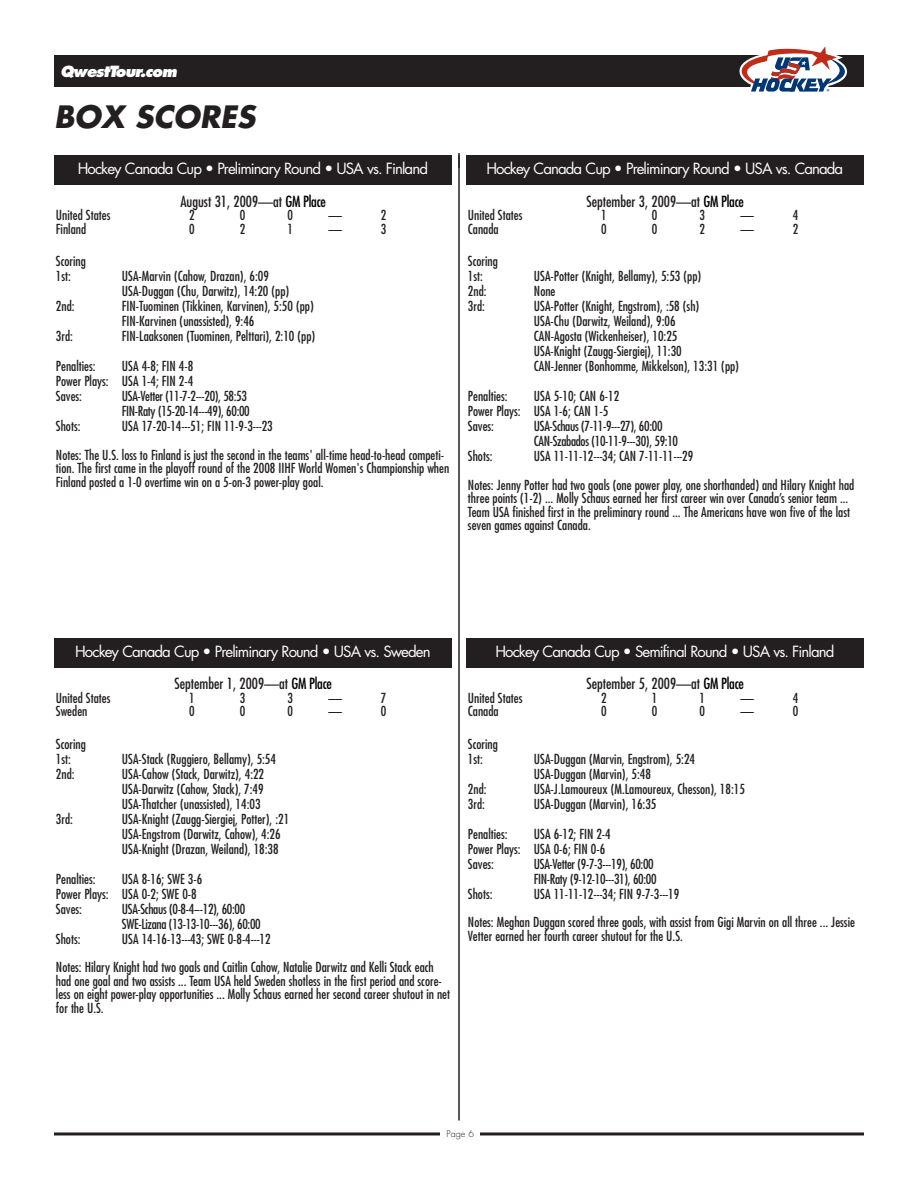
<style>
.page{position:relative;width:918px;height:1188px;background:#fff}
.page>*{position:absolute;margin:0;border:0;box-sizing:border-box;transform-origin:0 0}
.t1{font:italic 700 30px "Futura";color:#231f20}
.t2{font:15px/32.4px "Futura";letter-spacing:-.06em;color:#fff;text-align:center}
.t3{font:italic 800 15px "Futura";letter-spacing:-.06em;color:#fff}
.t4{font:condensed 13.5px/15px "Futura";color:#231f20}
.t5{font:condensed 13.5px/15px "Futura";letter-spacing:-.025em;color:#231f20}
.t6{font:300 9px "Futura";color:#231f20}
.s1{font-stretch:condensed;color:#231f20}
.s2{font-stretch:condensed;color:#000}
</style>
<div class="page">
<div style="left:54px;top:56px;width:810px;height:31px;background:#231f20"></div>
<svg style="left:740px;top:46px;width:107px;height:46px"></svg>
<hr style="left:54px;top:1132px;width:810px;height:3px;background:#231f20">
<div style="left:441px;top:1130px;width:39px;height:20px;background:#fff"></div>
<hr style="left:458px;top:155px;width:2px;height:965px;background:#231f20">
<div style="left:54px;top:155px;width:398px;height:30px;background:#231f20"></div>
<div style="left:54px;top:638px;width:398px;height:30px;background:#231f20"></div>
<div style="left:466px;top:155px;width:398px;height:30px;background:#231f20"></div>
<div style="left:466px;top:638px;width:398px;height:30px;background:#231f20"></div>
<p class="t3" style="left:60px;top:64px;width:118px">QwestTour.com</p>
<h1 class="t1" style="left:54px;top:103px;width:203px">BOX SCORES</h1>
<p class="t2" style="left:78px;top:154px;width:352px">Hockey Canada Cup • Preliminary Round • USA vs. Finland<br><span class="s1">August 31, 2009—at</span> <span class="s2">GM Place</span></p>
<p class="t4" style="left:56px;top:209px;width:56px">United States</p>
<p class="t4" style="left:189px;top:209px;width:7px">2</p>
<p class="t4" style="left:240px;top:209px;width:7px">0</p>
<p class="t4" style="left:287px;top:209px;width:7px">0</p>
<p class="t4" style="left:328px;top:209px;width:15px">—</p>
<p class="t4" style="left:381px;top:209px;width:7px">2</p>
<p class="t4" style="left:56px;top:222px;width:32px">Finland</p>
<p class="t4" style="left:189px;top:222px;width:7px">0</p>
<p class="t4" style="left:240px;top:222px;width:7px">2</p>
<p class="t4" style="left:287px;top:222px;width:7px">1</p>
<p class="t4" style="left:328px;top:222px;width:15px">—</p>
<p class="t4" style="left:381px;top:222px;width:7px">3</p>
<p class="t4" style="left:56px;top:254px;width:32px">Scoring<br>1st:</p>
<p class="t4" style="left:122px;top:269px;width:169px">USA-Marvin (Cahow, Drazan), 6:09<br>USA-Duggan (Chu, Darwitz), 14:20 (pp)</p>
<p class="t4" style="left:56px;top:299px;width:20px">2nd:</p>
<p class="t4" style="left:122px;top:299px;width:193px">FIN-Tuominen (Tikkinen, Karvinen), 5:50 (pp)<br>FIN-Karvinen (unassisted), 9:46</p>
<p class="t4" style="left:56px;top:329px;width:19px">3rd:</p>
<p class="t4" style="left:122px;top:329px;width:195px">FIN-Laaksonen (Tuominen, Pelttari), 2:10 (pp)</p>
<p class="t4" style="left:56px;top:359px;width:41px">Penalties:</p>
<p class="t4" style="left:56px;top:359px;width:139px;text-align:justify;text-indent:66px">USA 4-8; FIN 4-8<br>Power Plays: USA 1-4; FIN 2-4<br>Saves:</p>
<p class="t5" style="left:122px;top:389px;width:129px">USA-Vetter (11-7-2---20), 58:53<br>FIN-Raty (15-20-14---49), 60:00</p>
<p class="t4" style="left:56px;top:419px;width:26px">Shots:</p>
<p class="t4" style="left:56px;top:413px;width:390px;line-height:28.5px;text-indent:66px">USA 17-20-14---51; FIN 11-9-3---23<br>Notes: The U.S. loss to Finland is just the second in the teams' all-time head-to-head competi-</p>
<p class="t4" style="left:56px;top:462px;width:395px;line-height:13.5px">tion. The first came in the playoff round of the 2008 IIHF World Women's Championship when<br>Finland posted a 1-0 overtime win on a 5-on-3 power-play goal.</p>
<p class="t2" style="left:486px;top:154px;width:358px">Hockey Canada Cup • Preliminary Round • USA vs. Canada<br><span class="s1">September 3, 2009—at</span> <span class="s2">GM Place</span></p>
<p class="t4" style="left:468px;top:209px;width:56px">United States</p>
<p class="t4" style="left:601px;top:209px;width:7px">1</p>
<p class="t4" style="left:652px;top:209px;width:7px">0</p>
<p class="t4" style="left:699px;top:209px;width:7px">3</p>
<p class="t4" style="left:740px;top:209px;width:15px">—</p>
<p class="t4" style="left:793px;top:209px;width:7px">4</p>
<p class="t4" style="left:468px;top:222px;width:32px">Canada</p>
<p class="t4" style="left:601px;top:222px;width:7px">0</p>
<p class="t4" style="left:652px;top:222px;width:7px">0</p>
<p class="t4" style="left:699px;top:222px;width:7px">2</p>
<p class="t4" style="left:740px;top:222px;width:15px">—</p>
<p class="t4" style="left:793px;top:222px;width:7px">2</p>
<p class="t4" style="left:468px;top:254px;width:32px">Scoring<br>1st:</p>
<p class="t4" style="left:534px;top:269px;width:169px">USA-Potter (Knight, Bellamy), 5:53 (pp)</p>
<p class="t4" style="left:468px;top:284px;width:20px">2nd:</p>
<p class="t4" style="left:534px;top:284px;width:23px">None</p>
<p class="t4" style="left:468px;top:299px;width:19px">3rd:</p>
<p class="t4" style="left:534px;top:299px;width:207px">USA-Potter (Knight, Engstrom), :58 (sh)<br>USA-Chu (Darwitz, Weiland), 9:06<br>CAN-Agosta (Wickenheiser), 10:25<br>USA-Knight (Zaugg-Siergiej), 11:30<br>CAN-Jenner (Bonhomme, Mikkelson), 13:31 (pp)</p>
<p class="t4" style="left:468px;top:389px;width:41px">Penalties:</p>
<p class="t4" style="left:468px;top:389px;width:153px;text-indent:66px">USA 5-10; CAN 6-12<br>Power Plays: USA 1-6; CAN 1-5<br>Saves:</p>
<p class="t5" style="left:534px;top:419px;width:146px">USA-Schaus (7-11-9---27), 60:00<br>CAN-Szabados (10-11-9---30), 59:10</p>
<p class="t4" style="left:468px;top:449px;width:26px">Shots:</p>
<p class="t4" style="left:468px;top:443px;width:388px;line-height:28.5px;text-indent:66px">USA 11-11-12---34; CAN 7-11-11---29<br>Notes: Jenny Potter had two goals (one power play, one shorthanded) and Hilary Knight had</p>
<p class="t4" style="left:468px;top:492px;width:384px;line-height:13.5px">three points (1-2) ... Molly Schaus earned her first career win over Canada’s senior team ...<br>Team USA finished first in the preliminary round ... The Americans have won five of the last seven games against Canada.</p>
<p class="t2" style="left:75px;top:637px;width:357px">Hockey Canada Cup • Preliminary Round • USA vs. Sweden<br><span class="s1">September 1, 2009—at</span> <span class="s2">GM Place</span></p>
<p class="t4" style="left:56px;top:691px;width:56px">United States</p>
<p class="t4" style="left:189px;top:691px;width:7px">1</p>
<p class="t4" style="left:240px;top:691px;width:7px">3</p>
<p class="t4" style="left:287px;top:691px;width:7px">3</p>
<p class="t4" style="left:328px;top:691px;width:15px">—</p>
<p class="t4" style="left:381px;top:691px;width:7px">7</p>
<p class="t4" style="left:56px;top:705px;width:33px">Sweden</p>
<p class="t4" style="left:189px;top:705px;width:7px">0</p>
<p class="t4" style="left:240px;top:705px;width:7px">0</p>
<p class="t4" style="left:287px;top:705px;width:7px">0</p>
<p class="t4" style="left:328px;top:705px;width:15px">—</p>
<p class="t4" style="left:381px;top:705px;width:7px">0</p>
<p class="t4" style="left:56px;top:737px;width:32px">Scoring<br>1st:</p>
<p class="t4" style="left:122px;top:752px;width:156px">USA-Stack (Ruggiero, Bellamy), 5:54</p>
<p class="t4" style="left:56px;top:767px;width:20px">2nd:</p>
<p class="t4" style="left:122px;top:767px;width:144px;text-align:justify">USA-Cahow (Stack, Darwitz), 4:22<br>USA-Darwitz (Cahow, Stack), 7:49<br>USA-Thatcher (unassisted), 14:03</p>
<p class="t4" style="left:56px;top:812px;width:19px">3rd:</p>
<p class="t4" style="left:122px;top:812px;width:169px">USA-Knight (Zaugg-Siergiej, Potter), :21<br>USA-Engstrom (Darwitz, Cahow), 4:26<br>USA-Knight (Drazan, Weiland), 18:38</p>
<p class="t4" style="left:56px;top:872px;width:41px">Penalties:</p>
<p class="t4" style="left:56px;top:872px;width:148px;text-indent:66px">USA 8-16; SWE 3-6<br>Power Plays: USA 0-2; SWE 0-8<br>Saves:</p>
<p class="t5" style="left:122px;top:902px;width:140px">USA-Schaus (0-8-4---12), 60:00<br>SWE-Lizana (13-13-10---36), 60:00</p>
<p class="t4" style="left:56px;top:932px;width:26px">Shots:</p>
<p class="t4" style="left:56px;top:925px;width:379px;line-height:28.5px;text-indent:66px">USA 14-16-13---43; SWE 0-8-4---12<br>Notes: Hilary Knight had two goals and Caitlin Cahow, Natalie Darwitz and Kelli Stack each</p>
<p class="t4" style="left:56px;top:975px;width:396px;line-height:13.5px">had one goal and two assists ... Team USA held Sweden shotless in the first period and score&shy;less on eight power-play opportunities ... Molly Schaus earned her second career shutout in net for the U.S.</p>
<p class="t2" style="left:495px;top:637px;width:340px">Hockey Canada Cup • Semifinal Round • USA vs. Finland<br><span class="s1">September 5, 2009—at</span> <span class="s2">GM Place</span></p>
<p class="t4" style="left:468px;top:691px;width:56px">United States</p>
<p class="t4" style="left:601px;top:691px;width:7px">2</p>
<p class="t4" style="left:652px;top:691px;width:7px">1</p>
<p class="t4" style="left:699px;top:691px;width:7px">1</p>
<p class="t4" style="left:740px;top:691px;width:15px">—</p>
<p class="t4" style="left:793px;top:691px;width:7px">4</p>
<p class="t4" style="left:468px;top:705px;width:32px">Canada</p>
<p class="t4" style="left:601px;top:705px;width:7px">0</p>
<p class="t4" style="left:652px;top:705px;width:7px">0</p>
<p class="t4" style="left:699px;top:705px;width:7px">0</p>
<p class="t4" style="left:740px;top:705px;width:15px">—</p>
<p class="t4" style="left:793px;top:705px;width:7px">0</p>
<p class="t4" style="left:468px;top:737px;width:32px">Scoring<br>1st:</p>
<p class="t4" style="left:534px;top:752px;width:163px">USA-Duggan (Marvin, Engstrom), 5:24<br>USA-Duggan (Marvin), 5:48</p>
<p class="t4" style="left:468px;top:782px;width:20px">2nd:</p>
<p class="t4" style="left:534px;top:782px;width:212px">USA-J.Lamoureux (M.Lamoureux, Chesson), 18:15</p>
<p class="t4" style="left:468px;top:797px;width:19px">3rd:</p>
<p class="t4" style="left:534px;top:797px;width:124px">USA-Duggan (Marvin), 16:35</p>
<p class="t4" style="left:468px;top:827px;width:41px">Penalties:</p>
<p class="t4" style="left:468px;top:827px;width:144px;text-indent:66px">USA 6-12; FIN 2-4<br>Power Plays: USA 0-6; FIN 0-6<br>Saves:</p>
<p class="t5" style="left:534px;top:857px;width:124px">USA-Vetter (9-7-3---19), 60:00<br>FIN-Raty (9-12-10---31), 60:00</p>
<p class="t4" style="left:468px;top:887px;width:26px">Shots:</p>
<p class="t4" style="left:468px;top:880px;width:389px;line-height:28.5px;text-indent:66px">USA 11-11-12---34; FIN 9-7-3---19<br>Notes: Meghan Duggan scored three goals, with assist from Gigi Marvin on all three ... Jessie</p>
<p class="t4" style="left:468px;top:929px;width:216px">Vetter earned her fourth career shutout for the U.S.</p>
<p class="t6" style="left:447px;top:1130px;width:29px">Page 6</p>
</div>
